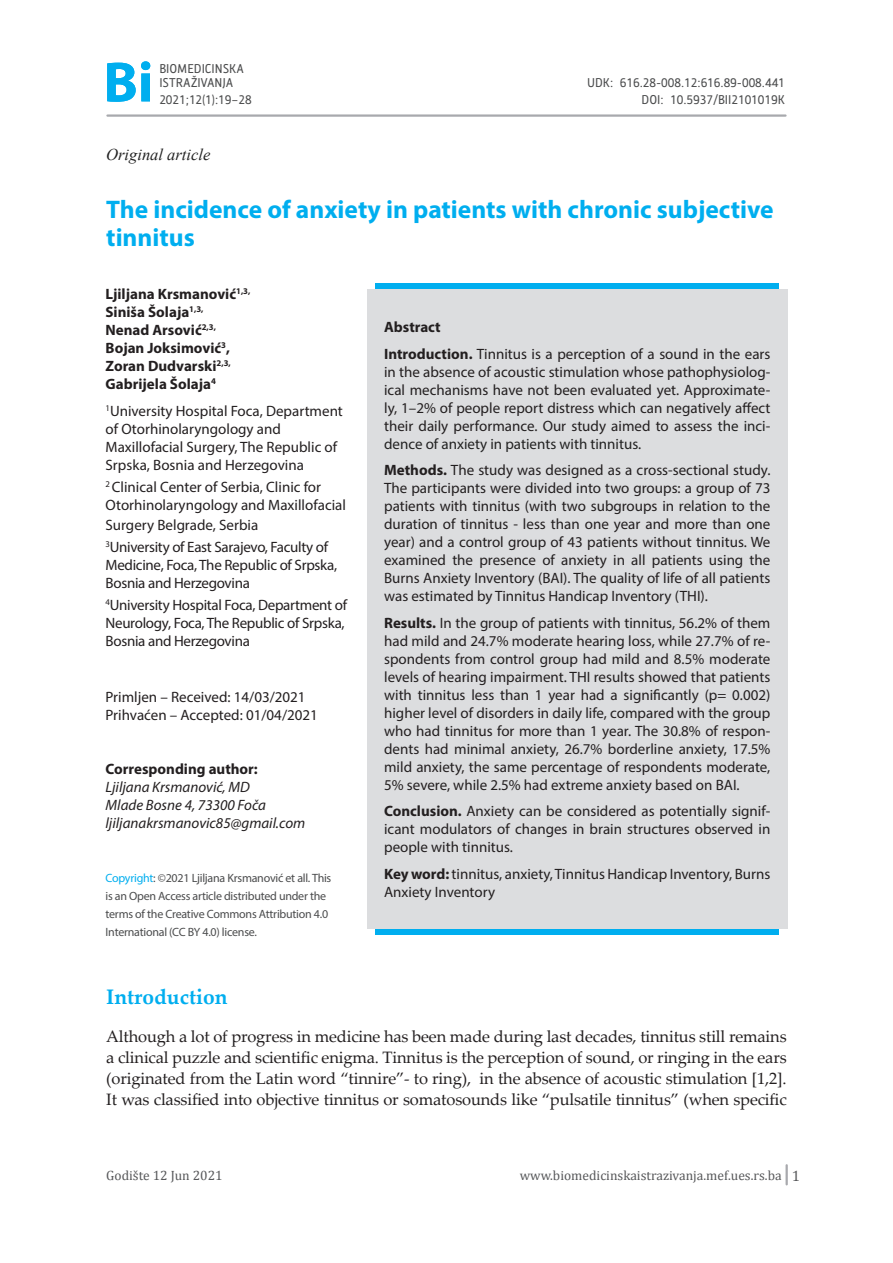
<style>
.page{position:relative;width:893px;height:1263px;background:#fff}
.page>*{position:absolute;margin:0;border:0;box-sizing:border-box;transform-origin:0 0}
.t1{font:700 57px "Myriad Pro";color:#00aeef}
.t2{font:700 25.5px/28px "Myriad Pro";color:#00aeef}
.t3{font:700 21px "Palatino Linotype";color:#00aeef}
.t4{font:16.5px/21px "Palatino Linotype";letter-spacing:-.01em;color:#231f20;text-align:justify}
.t5{font:italic 16.5px "Times New Roman";color:#222}
.t6{font:15px/18px "Myriad Pro";color:#231f20}
.t7{font:15px/18px "Myriad Pro";letter-spacing:-.02em;color:#231f20}
.t8{font:700 15px/18px "Myriad Pro";color:#231f20}
.t9{font:italic 15px/18px "Myriad Pro";color:#231f20}
.t10{font:15px "Cambria";color:#57585a}
.t11{font:13.5px "Cambria";color:#57585a}
.t12{font:12px/18px "Myriad Pro";letter-spacing:-.02em;color:#4b4c4d}
.t13{font:12px/14.4px "Influ BG";color:#4b4c4d}
.s1{color:#00aeef}
.s2{font-weight:700}
.s3{color:#222}
</style>
<div class="page">
<hr style="left:107px;top:114px;width:678px;height:3px;background:#a8a9ad">
<hr style="left:785px;top:1165px;width:3px;height:19px;background:#a8a9ad">
<div style="left:367px;top:289px;width:420px;height:639px;background:#dcdddf"></div>
<h1 class="t1" style="left:103px;top:45px;width:52px">Bi</h1>
<p class="t13" style="left:159px;top:61px;width:86px">BIOMEDICINSKA<br>ISTRAŽIVANJA</p>
<p class="t13" style="left:587px;top:76px;width:199px">UDK: 616.28-008.12:616.89-008.441</p>
<p class="t13" style="left:159px;top:92px;width:94px">2021;12(1):19–28</p>
<p class="t13" style="left:641px;top:92px;width:145px">DOI: 10.5937/BII2101019K</p>
<p class="t5" style="left:106px;top:143px;width:106px">Original article</p>
<h2 class="t2" style="left:106px;top:194px;width:669px">The incidence of anxiety in patients with chronic subjective tinnitus</h2>
<p class="t8" style="left:106px;top:284px;width:146px">Ljiljana Krsmanović<sup>1,3,<br></sup>Siniša Šolaja<sup>1,3,<br></sup>Nenad Arsović<sup>2,3,<br></sup>Bojan Joksimović<sup>3</sup>,<br>Zoran Dudvarski<sup>2,3,<br></sup>Gabrijela Šolaja<sup>4</sup></p>
<p class="t6" style="left:106px;top:401px;width:239px"><sup>1</sup>University Hospital Foca, Department of Otorhinolaryngology and Maxillofacial Surgery, The Republic of Srpska, Bosnia and Herzegovina</p>
<p class="t6" style="left:106px;top:478px;width:242px"><sup>2</sup> Clinical Center of Serbia, Clinic for<br>Otorhinolaryngology and Maxillofacial</p>
<p class="t7" style="left:106px;top:513px;width:224px;line-height:22.2px">Surgery Belgrade, Serbia<br><sup>3</sup>University of East Sarajevo, Faculty of</p>
<p class="t7" style="left:106px;top:556px;width:233px">Medicine, Foca, The Republic of Srpska,<br>Bosnia and Herzegovina</p>
<p class="t7" style="left:106px;top:596px;width:243px"><sup>4</sup>University Hospital Foca, Department of<br>Neurology, Foca, The Republic of Srpska,<br>Bosnia and Herzegovina</p>
<p class="t6" style="left:106px;top:688px;width:214px">Primljen – Received: 14/03/2021<br>Prihvaćen – Accepted: 01/04/2021</p>
<p class="t8" style="left:106px;top:759px;width:154px">Corresponding author:</p>
<p class="t9" style="left:106px;top:778px;width:201px">Ljiljana Krsmanović, MD<br>Mlade Bosne 4, 73300 Foča ljiljanakrsmanovic85@gmail.com</p>
<p class="t12" style="left:106px;top:869px;width:227px"><span class="s1">Copyright</span>: ©2021 Ljiljana Krsmanović et all. This is an Open Access article distributed under the terms of the Creative Commons Attribution 4.0<br>International (CC BY 4.0) license.</p>
<p class="t6" style="left:384px;top:314px;width:388px;line-height:26.5px"><span class="s2">Abstract<br>Introduction.</span> Tinnitus is a perception of a sound in the ears</p>
<p class="t6" style="left:384px;top:362px;width:388px;text-align:justify">in the absence of acoustic stimulation whose pathophysiolog&shy;ical mechanisms have not been evaluated yet. Approximate&shy;ly, 1–2% of people report distress which can negatively affect their daily performance. Our study aimed to assess <span class="s3">the inci&shy;dence of anxiety in patients with tinnitus.</span></p>
<p class="t6" style="left:384px;top:461px;width:388px;text-align:justify"><span class="s2">Methods.</span> The study was designed as a cross-sectional study.<br>The participants were divided into two groups: a group of 73 patients with tinnitus (with two subgroups in relation to the duration of tinnitus - less than one year and more than one year) and a control group of 43 patients without tinnitus. We examined the presence of anxiety in all patients using the Burns Anxiety Inventory (BAI). The quality of life of all patients was estimated by Tinnitus Handicap Inventory (THI).</p>
<p class="t6" style="left:384px;top:613px;width:388px;text-align:justify"><span class="s2">Results.</span> In the group of patients with tinnitus, 56.2% of them had mild and 24.7% moderate hearing loss, while 27.7% of re&shy;spondents from control group had mild and 8.5% moderate levels of hearing impairment. THI results showed that patients with tinnitus less than 1 year had a significantly (p= 0.002) higher level of disorders in daily life, compared with the group who had tinnitus for more than 1 year. The 30.8% of respon&shy;dents had minimal anxiety, 26.7% borderline anxiety, 17.5% mild anxiety, the same percentage of respondents moderate, 5% severe, while 2.5% had extreme anxiety based on BAI.</p>
<p class="t6" style="left:384px;top:802px;width:388px;text-align:justify"><span class="s2">Conclusion.</span> Anxiety can be considered as potentially signif&shy;icant modulators of changes in brain structures observed in people with tinnitus.</p>
<p class="t6" style="left:384px;top:864px;width:388px"><span class="s2">Key word:</span> tinnitus, anxiety, Tinnitus Handicap Inventory, Burns<br>Anxiety Inventory</p>
<h3 class="t3" style="left:106px;top:982px;width:123px">Introduction</h3>
<p class="t4" style="left:106px;top:1025px;width:682px">Although a lot of progress in medicine has been made during last decades, tinnitus still remains a clinical puzzle and scientific enigma. Tinnitus is the perception of sound, or ringing in the ears (originated from the Latin word “tinnire”- to ring), in the absence of acoustic stimulation [1,2].<br>It was classified into objective tinnitus or somatosounds like “pulsatile tinnitus” (when specific</p>
<p class="t11" style="left:106px;top:1167px;width:118px">Godište 12 Jun 2021</p>
<p class="t11" style="left:520px;top:1167px;width:263px">www.biomedicinskaistrazivanja.mef.ues.rs.ba</p>
<p class="t10" style="left:792px;top:1167px;width:10px">1</p>
</div>
